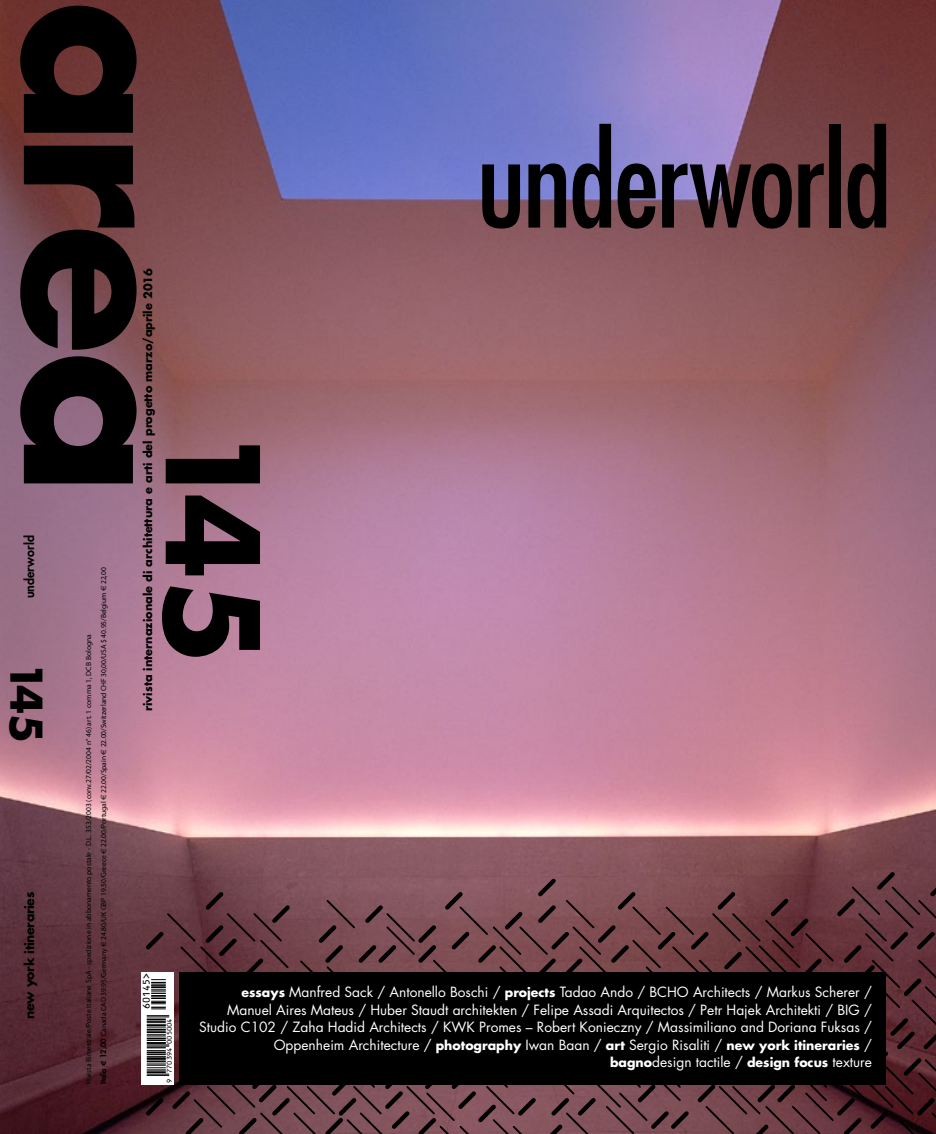
<style>
.page{position:relative;width:936px;height:1134px;background:#fff}
.page>*{position:absolute;margin:0;border:0;box-sizing:border-box;transform-origin:0 0}
.t1{font:700 212.5px "Futura";color:#000}
.t2{font:condensed 125px "Futura";letter-spacing:-.02em;color:#000}
.t3{font:700 125px "Futura";color:#000}
.t4{font:700 42.5px "Futura";color:#000}
.t5{font:13.75px/17.5px "Futura";color:#fff;text-align:right}
.t6{font:700 12.5px "Futura";letter-spacing:-.03em;color:#000}
.t7{font:800 12.5px "Futura";color:#000}
.t8{font:700 11.25px "Futura";color:#000}
.t9{font:9.88px "OCRB";color:#000}
.t10{font:7.5px/15px "Myriad Pro";letter-spacing:-.005em;color:#000}
.t11{font:7px "OCRB";color:#000}
.s1{font-family:"Futura";font-weight:800}
.s2{font-family:"Euro Sans Std";font-weight:700}
.s3{font-family:"Euro Sans Std"}
.s4{font-weight:700;font-size:12.5px}
</style>
<div class="page">
<img style="left:0;top:0;width:935px;height:1134px">
<div style="left:141px;top:972px;width:33px;height:112px;background:#fff"></div>
<svg style="left:543px;top:875px;width:392px;height:258px;background:#5d333a"></svg>
<svg style="left:328px;top:872px;width:570px;height:228px;background:#6e4249"></svg>
<svg style="left:311px;top:885px;width:610px;height:184px;background:#66393e"></svg>
<svg style="left:506px;top:911px;width:37px;height:223px;background:#754950"></svg>
<svg style="left:146px;top:888px;width:360px;height:246px;background:#6e474f"></svg>
<div style="left:179px;top:972px;width:707px;height:112px;background:#000"></div>
<h1 class="t1" style="left:251px;top:1px;width:497px;rotate:90deg">area</h1>
<h2 class="t2" style="left:476px;top:103px;width:416px">underworld</h2>
<p class="t8" style="left:140px;top:711px;width:444px;rotate:-90deg">rivista internazionale di architettura e arti del progetto marzo/aprile 2016</p>
<h2 class="t3" style="left:299px;top:425px;width:242px;rotate:90deg">145</h2>
<p class="t7" style="left:21px;top:598px;width:65px;rotate:-90deg">underworld</p>
<p class="t10" style="left:81px;top:1084px;width:518px;rotate:-90deg">Rivista Bimestrale/Poste Italiane SpA - spedizione in abbonamento postale - D.L. 353/2003 (conv.27/02/2004 n° 46) art. 1 comma 1, DCB Bologna<br><span class="s1">Italia</span> <span class="s2">€</span> <span class="s1">12,00</span> Canada CAD 39.95/Germany <span class="s3">€</span> 24.80/UK GBP 19.50/Greece <span class="s3">€</span> 22.00/Portugal <span class="s3">€</span> 22.00/Spain <span class="s3">€</span> 22.00/Switzerland CHF 30,00/USA $ 40.95/Belgium <span class="s3">€</span> 22,00</p>
<h3 class="t4" style="left:56px;top:662px;width:83px;rotate:90deg">145</h3>
<p class="t6" style="left:21px;top:1019px;width:128px;rotate:-90deg">new york itineraries</p>
<p class="t9" style="left:143px;top:1009px;width:37px;rotate:-90deg">60145&gt;</p>
<p class="t5" style="left:199px;top:983px;width:674px"><span class="s4">essays</span> Manfred Sack / Antonello Boschi / <span class="s4">projects</span> Tadao Ando / BCHO Architects / Markus Scherer / Manuel Aires Mateus / Huber Staudt architekten / Felipe Assadi Arquitectos / Petr Hajek Architekti / BIG / Studio C102 / Zaha Hadid Architects / KWK Promes – Robert Konieczny / Massimiliano and Doriana Fuksas / Oppenheim Architecture / <span class="s4">photography</span> Iwan Baan / <span class="s4">art</span> Sergio Risaliti / <span class="s4">new york itineraries</span> / <span class="s4">bagno</span>design tactile / <span class="s4">design focus</span> texture</p>
<p class="t11" style="left:167px;top:1044px;width:27px;rotate:-90deg">005004</p>
<p class="t11" style="left:167px;top:1073px;width:27px;rotate:-90deg">770394</p>
<p class="t11" style="left:167px;top:1083px;width:6px;rotate:-90deg">9</p>
</div>
